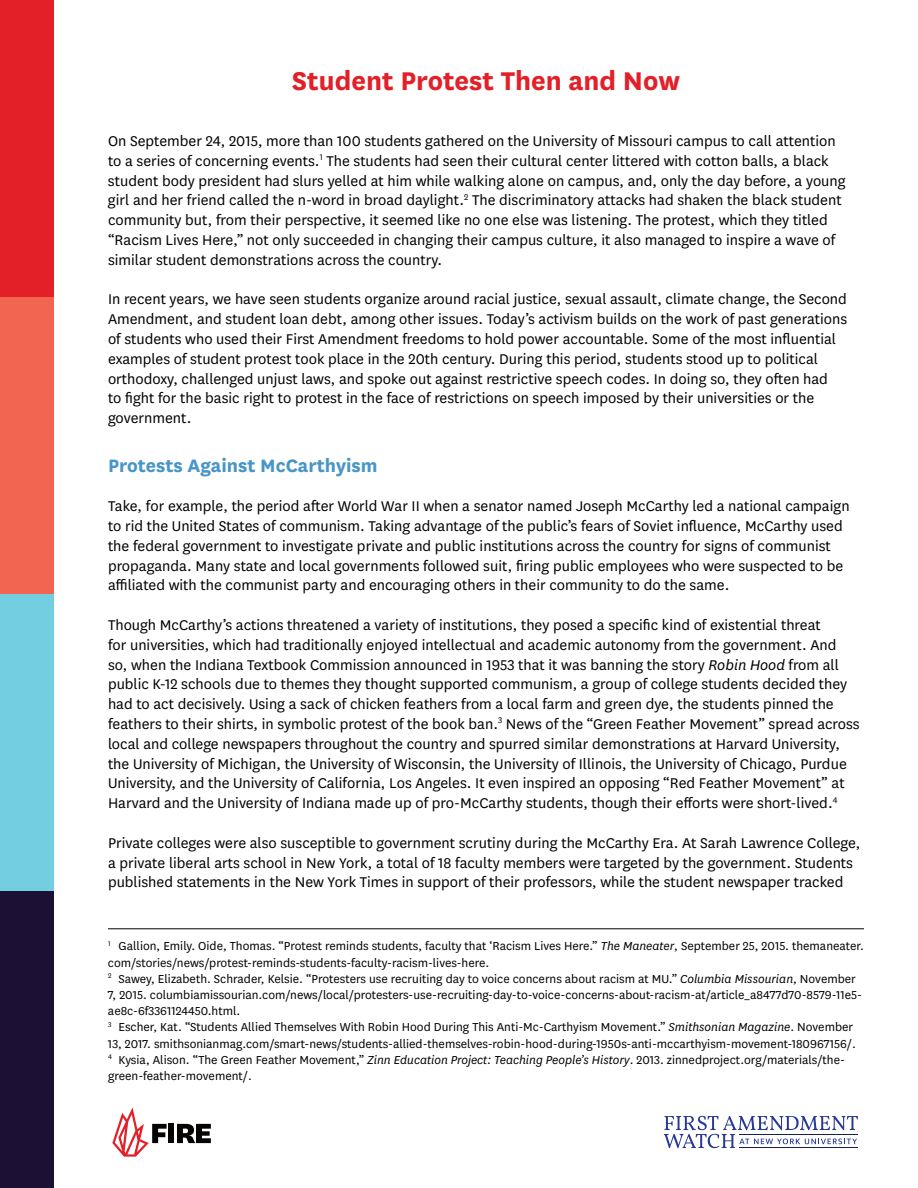
<style>
.page{position:relative;width:918px;height:1188px;background:#fff}
.page>*{position:absolute;margin:0;border:0;box-sizing:border-box;transform-origin:0 0}
.t1{font:700 30px "National";color:#e31f27}
.t2{font:700 21px "National";color:#4895c8}
.t3{font:16.5px/19.8px "National";color:#000}
.t4{font:13.5px/16.2px "National";color:#000}
.s1{font-style:italic}
</style>
<div class="page">
<div style="left:0;top:891px;width:54px;height:297px;background:#1c1134"></div>
<div style="left:0;top:0;width:54px;height:297px;background:#e31f27"></div>
<div style="left:0;top:297px;width:54px;height:297px;background:#f26651"></div>
<div style="left:0;top:594px;width:54px;height:297px;background:#74cee2"></div>
<div style="left:168px;top:1124px;width:6px;height:19px;background:#060402"></div>
<svg style="left:177px;top:1124px;width:34px;height:19px"></svg>
<svg style="left:112px;top:1107px;width:55px;height:50px"></svg>
<svg style="left:664px;top:1116px;width:194px;height:32px"></svg>
<hr style="left:108px;top:928px;width:756px;height:1px;background:#000">
<h1 class="t1" style="left:292px;top:60px;width:390px">Student Protest Then and Now</h1>
<p class="t3" style="left:108px;top:130px;width:739px">On September 24, 2015, more than 100 students gathered on the University of Missouri campus to call attention to a series of concerning events.<sup>1</sup> The students had seen their cultural center littered with cotton balls, a black student body president had slurs yelled at him while walking alone on campus, and, only the day before, a young girl and her friend called the n-word in broad daylight.<sup>2</sup> The discriminatory attacks had shaken the black student community but, from their perspective, it seemed like no one else was listening. The protest, which they titled “Racism Lives Here,” not only succeeded in changing their campus culture, it also managed to inspire a wave of similar student demonstrations across the country.</p>
<p class="t3" style="left:108px;top:289px;width:741px">In recent years, we have seen students organize around racial justice, sexual assault, climate change, the Second Amendment, and student loan debt, among other issues. Today’s activism builds on the work of past generations of students who used their First Amendment freedoms to hold power accountable. Some of the most influential examples of student protest took place in the 20th century. During this period, students stood up to political orthodoxy, challenged unjust laws, and spoke out against restrictive speech codes. In doing so, they often had<br>to fight for the basic right to protest in the face of restrictions on speech imposed by their universities or the government.</p>
<p class="t2" style="left:108px;top:450px;width:271px">Protests Against McCarthyism</p>
<p class="t3" style="left:108px;top:495px;width:743px">Take, for example, the period after World War II when a senator named Joseph McCarthy led a national campaign to rid the United States of communism. Taking advantage of the public’s fears of Soviet influence, McCarthy used the federal government to investigate private and public institutions across the country for signs of communist propaganda. Many state and local governments followed suit, firing public employees who were suspected to be affiliated with the communist party and encouraging others in their community to do the same.</p>
<p class="t3" style="left:108px;top:614px;width:753px">Though McCarthy’s actions threatened a variety of institutions, they posed a specific kind of existential threat<br>for universities, which had traditionally enjoyed intellectual and academic autonomy from the government. And so, when the Indiana Textbook Commission announced in 1953 that it was banning the story <span class="s1">Robin Hood</span> from all public K-12 schools due to themes they thought supported communism, a group of college students decided they had to act decisively. Using a sack of chicken feathers from a local farm and green dye, the students pinned the feathers to their shirts, in symbolic protest of the book ban.<sup>3</sup> News of the “Green Feather Movement” spread across local and college newspapers throughout the country and spurred similar demonstrations at Harvard University, the University of Michigan, the University of Wisconsin, the University of Illinois, the University of Chicago, Purdue University, and the University of California, Los Angeles. It even inspired an opposing “Red Feather Movement” at Harvard and the University of Indiana made up of pro-McCarthy students, though their efforts were short-lived.<sup>4</sup></p>
<p class="t3" style="left:108px;top:832px;width:754px">Private colleges were also susceptible to government scrutiny during the McCarthy Era. At Sarah Lawrence College, a private liberal arts school in New York, a total of 18 faculty members were targeted by the government. Students published statements in the New York Times in support of their professors, while the student newspaper tracked</p>
<p class="t4" style="left:108px;top:938px;width:757px"><sup>1</sup> Gallion, Emily. Oide, Thomas. “Protest reminds students, faculty that ‘Racism Lives Here.” <span class="s1">The Maneater</span>, September 25, 2015. themaneater. com/stories/news/protest-reminds-students-faculty-racism-lives-here.<br><sup>2</sup> Sawey, Elizabeth. Schrader, Kelsie. “Protesters use recruiting day to voice concerns about racism at MU.” <span class="s1">Columbia Missourian</span>, November 7, 2015. columbiamissourian.com/news/local/protesters-use-recruiting-day-to-voice-concerns-about-racism-at/article_a8477d70-8579-11e5- ae8c-6f3361124450.html.<br><sup>3</sup> Escher, Kat. “Students Allied Themselves With Robin Hood During This Anti-Mc-Carthyism Movement.” <span class="s1">Smithsonian Magazine</span>. November 13, 2017. smithsonianmag.com/smart-news/students-allied-themselves-robin-hood-during-1950s-anti-mccarthyism-movement-180967156/.<br><sup>4</sup> Kysia, Alison. “The Green Feather Movement,” <span class="s1">Zinn Education Project: Teaching People’s History</span>. 2013. zinnedproject.org/materials/the&shy;green-feather-movement/.</p>
</div>
